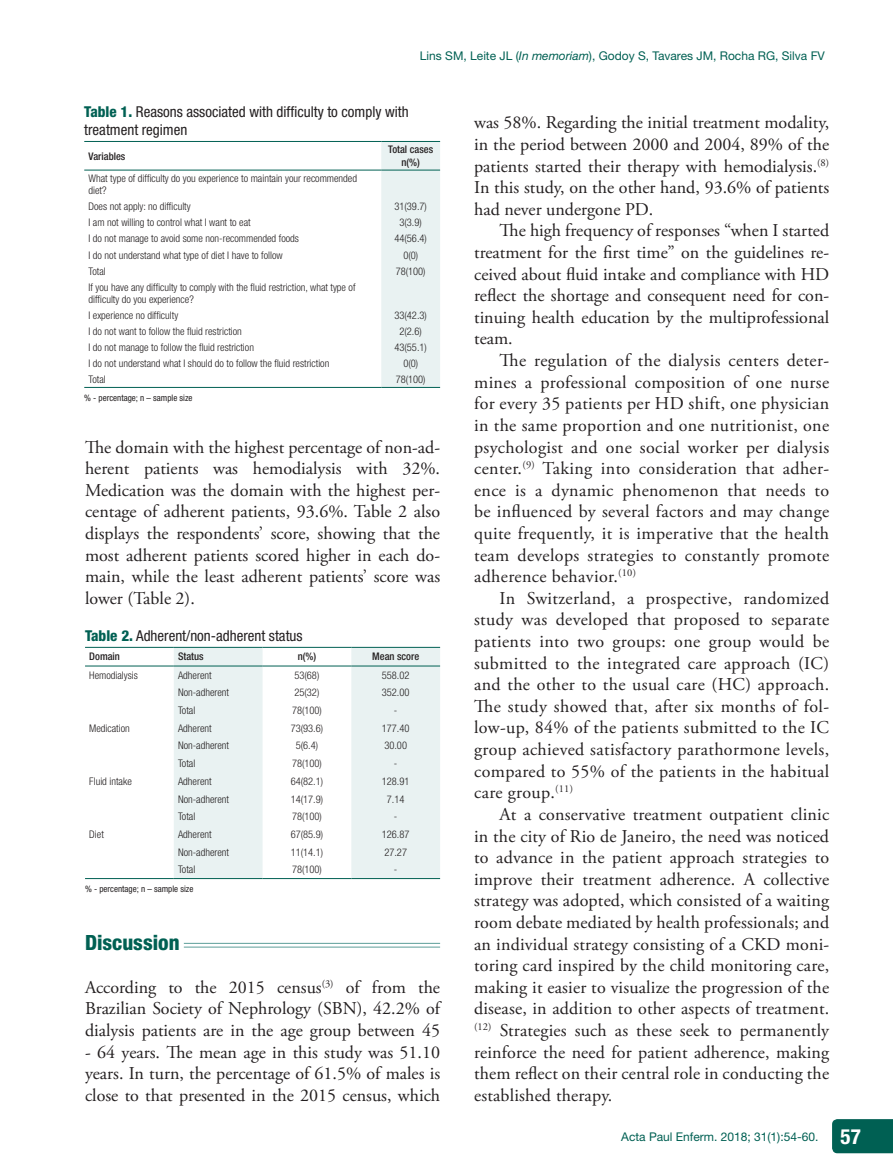
<style>
.page{position:relative;width:893px;height:1170px;background:#fff}
.page>*{position:absolute;margin:0;border:0;box-sizing:border-box;transform-origin:0 0}
.t1{font:800 condensed 21px "Helvetica Neue LT Std";color:#006053}
.t2{font:18px/21.6px "Adobe Garamond Pro";color:#231f20;text-align:justify}
.t3{font:condensed 15px/18px "Helvetica Neue LT Std";color:#231f20}
.t4{font:12px "Helvetica Neue LT Std";color:#006053}
.t5{font:300 condensed 10.5px/12.6px "Helvetica Neue LT Std";color:#231f20}
.t6{font:500 condensed 10.5px/12.6px "Helvetica Neue LT Std";color:#231f20;text-align:center}
.t7{font:condensed 9px "Helvetica Neue LT Std";color:#231f20}
.s1{font-style:italic}
.s2{font-weight:800;color:#006053}
.s3{font-weight:700;font-stretch:condensed;font-size:21px;color:#fff}
</style>
<div class="page">
<div style="left:832px;top:1119px;width:61px;height:34px;background:#006053"></div>
<div style="left:381px;top:142px;width:59px;height:245px;background:#e9f2f2"></div>
<hr style="left:84px;top:387px;width:297px;height:1px;background:#006053">
<hr style="left:381px;top:387px;width:59px;height:1px;background:#006053">
<hr style="left:84px;top:141px;width:297px;height:1px;background:#006053">
<hr style="left:381px;top:141px;width:59px;height:1px;background:#006053">
<hr style="left:84px;top:170px;width:297px;height:1px;background:#006053">
<hr style="left:381px;top:170px;width:59px;height:1px;background:#006053">
<svg style="left:174px;top:648px;width:266px;height:230px;fill:#e9f2f2"></svg>
<hr style="left:85px;top:878px;width:89px;height:1px;background:#006053">
<hr style="left:174px;top:878px;width:89px;height:1px;background:#006053">
<hr style="left:263px;top:878px;width:88px;height:1px;background:#006053">
<hr style="left:351px;top:878px;width:89px;height:1px;background:#006053">
<hr style="left:85px;top:647px;width:89px;height:1px;background:#006053">
<hr style="left:174px;top:647px;width:89px;height:1px;background:#006053">
<hr style="left:263px;top:647px;width:88px;height:1px;background:#006053">
<hr style="left:351px;top:647px;width:89px;height:1px;background:#006053">
<hr style="left:85px;top:665px;width:89px;height:1px;background:#006053">
<hr style="left:174px;top:665px;width:89px;height:1px;background:#006053">
<hr style="left:263px;top:665px;width:88px;height:1px;background:#006053">
<hr style="left:351px;top:665px;width:89px;height:1px;background:#006053">
<hr style="left:85px;top:942px;width:355px;height:1px;background:#5c9e99">
<hr style="left:85px;top:946px;width:355px;height:1px;background:#5c9e99">
<div style="left:85px;top:936px;width:99px;height:20px;background:#fff"></div>
<p class="t4" style="left:420px;top:48px;width:406px">Lins SM, Leite JL (<span class="s1">In memoriam</span>), Godoy S, Tavares JM, Rocha RG, Silva FV</p>
<p class="t3" style="left:84px;top:103px;width:326px"><span class="s2">Table 1.</span> Reasons associated with difficulty to comply with treatment regimen</p>
<p class="t6" style="left:89px;top:149px;width:38px">Variables</p>
<p class="t6" style="left:388px;top:143px;width:46px">Total cases n(%)</p>
<p class="t5" style="left:89px;top:172px;width:270px">What type of difficulty do you experience to maintain your recommended diet?</p>
<p class="t5" style="left:89px;top:200px;width:104px">Does not apply: no difficulty</p>
<p class="t5" style="left:394px;top:200px;width:34px">31(39.7)</p>
<p class="t5" style="left:89px;top:216px;width:164px">I am not willing to control what I want to eat</p>
<p class="t5" style="left:400px;top:216px;width:24px">3(3.9)</p>
<p class="t5" style="left:89px;top:232px;width:212px">I do not manage to avoid some non-recommended foods</p>
<p class="t5" style="left:394px;top:232px;width:34px">44(56.4)</p>
<p class="t5" style="left:89px;top:248px;width:196px">I do not understand what type of diet I have to follow</p>
<p class="t5" style="left:403px;top:248px;width:16px">0(0)</p>
<p class="t5" style="left:89px;top:264px;width:19px">Total</p>
<p class="t5" style="left:396px;top:264px;width:31px">78(100)</p>
<p class="t5" style="left:89px;top:280px;width:269px">If you have any difficulty to comply with the fluid restriction, what type of difficulty do you experience?</p>
<p class="t5" style="left:89px;top:309px;width:91px">I experience no difficulty</p>
<p class="t5" style="left:394px;top:309px;width:34px">33(42.3)</p>
<p class="t5" style="left:89px;top:325px;width:155px">I do not want to follow the fluid restriction</p>
<p class="t5" style="left:400px;top:325px;width:24px">2(2.6)</p>
<p class="t5" style="left:89px;top:341px;width:167px">I do not manage to follow the fluid restriction</p>
<p class="t5" style="left:394px;top:341px;width:34px">43(55.1)</p>
<p class="t5" style="left:89px;top:357px;width:242px">I do not understand what I should do to follow the fluid restriction</p>
<p class="t5" style="left:403px;top:357px;width:16px">0(0)</p>
<p class="t5" style="left:89px;top:373px;width:19px">Total</p>
<p class="t5" style="left:396px;top:373px;width:31px">78(100)</p>
<p class="t7" style="left:84px;top:392px;width:110px">% - percentage; n – sample size</p>
<p class="t2" style="left:85px;top:436px;width:357px">The domain with the highest percentage of non-ad&shy;herent patients was hemodialysis with 32%.<br>Medication was the domain with the highest per&shy;centage of adherent patients, 93.6%. Table 2 also displays the respondents’ score, showing that the most adherent patients scored higher in each do&shy;main, while the least adherent patients’ score was lower (Table 2).</p>
<p class="t3" style="left:85px;top:626px;width:219px"><span class="s2">Table 2.</span> Adherent/non-adherent status</p>
<p class="t6" style="left:89px;top:650px;width:32px">Domain</p>
<p class="t6" style="left:178px;top:650px;width:27px">Status</p>
<p class="t6" style="left:298px;top:650px;width:20px">n(%)</p>
<p class="t6" style="left:372px;top:650px;width:48px">Mean score</p>
<p class="t5" style="left:89px;top:668px;width:50px">Hemodialysis</p>
<p class="t5" style="left:178px;top:668px;width:35px">Adherent</p>
<p class="t5" style="left:295px;top:668px;width:26px">53(68)</p>
<p class="t5" style="left:382px;top:668px;width:29px">558.02</p>
<p class="t5" style="left:178px;top:686px;width:53px">Non-adherent</p>
<p class="t5" style="left:295px;top:686px;width:26px">25(32)</p>
<p class="t5" style="left:382px;top:686px;width:29px">352.00</p>
<p class="t5" style="left:178px;top:704px;width:19px">Total</p>
<p class="t5" style="left:292px;top:704px;width:31px">78(100)</p>
<p class="t5" style="left:394px;top:704px;width:5px">-</p>
<p class="t5" style="left:89px;top:721px;width:42px">Medication</p>
<p class="t5" style="left:178px;top:721px;width:35px">Adherent</p>
<p class="t5" style="left:291px;top:721px;width:34px">73(93.6)</p>
<p class="t5" style="left:382px;top:721px;width:29px">177.40</p>
<p class="t5" style="left:178px;top:739px;width:53px">Non-adherent</p>
<p class="t5" style="left:296px;top:739px;width:24px">5(6.4)</p>
<p class="t5" style="left:384px;top:739px;width:24px">30.00</p>
<p class="t5" style="left:178px;top:757px;width:19px">Total</p>
<p class="t5" style="left:292px;top:757px;width:31px">78(100)</p>
<p class="t5" style="left:394px;top:757px;width:5px">-</p>
<p class="t5" style="left:89px;top:774px;width:44px">Fluid intake</p>
<p class="t5" style="left:178px;top:774px;width:35px">Adherent</p>
<p class="t5" style="left:291px;top:774px;width:34px">64(82.1)</p>
<p class="t5" style="left:382px;top:774px;width:29px">128.91</p>
<p class="t5" style="left:178px;top:792px;width:53px">Non-adherent</p>
<p class="t5" style="left:291px;top:792px;width:34px">14(17.9)</p>
<p class="t5" style="left:387px;top:792px;width:19px">7.14</p>
<p class="t5" style="left:178px;top:810px;width:19px">Total</p>
<p class="t5" style="left:292px;top:810px;width:31px">78(100)</p>
<p class="t5" style="left:394px;top:810px;width:5px">-</p>
<p class="t5" style="left:89px;top:827px;width:16px">Diet</p>
<p class="t5" style="left:178px;top:827px;width:35px">Adherent</p>
<p class="t5" style="left:291px;top:827px;width:34px">67(85.9)</p>
<p class="t5" style="left:382px;top:827px;width:29px">126.87</p>
<p class="t5" style="left:178px;top:845px;width:53px">Non-adherent</p>
<p class="t5" style="left:291px;top:845px;width:34px">11(14.1)</p>
<p class="t5" style="left:384px;top:845px;width:24px">27.27</p>
<p class="t5" style="left:178px;top:863px;width:19px">Total</p>
<p class="t5" style="left:292px;top:863px;width:31px">78(100)</p>
<p class="t5" style="left:394px;top:863px;width:5px">-</p>
<p class="t7" style="left:85px;top:883px;width:110px">% - percentage; n – sample size</p>
<p class="t1" style="left:85px;top:929px;width:96px">Discussion</p>
<p class="t2" style="left:85px;top:976px;width:357px">According to the 2015 census<sup>(3)</sup> of from the Brazilian Society of Nephrology (SBN), 42.2% of dialysis patients are in the age group between 45</p>
<p class="t2" style="left:85px;top:1041px;width:357px">- 64 years. The mean age in this study was 51.10 years. In turn, the percentage of 61.5% of males is close to that presented in the 2015 census, which</p>
<p class="t2" style="left:474px;top:112px;width:357px">was 58%. Regarding the initial treatment modality, in the period between 2000 and 2004, 89% of the patients started their therapy with hemodialysis.<sup>(8)<br></sup>In this study, on the other hand, 93.6% of patients had never undergone PD.</p>
<p class="t2" style="left:474px;top:220px;width:357px;text-indent:26px">The high frequency of responses “when I started treatment for the first time” on the guidelines re&shy;ceived about fluid intake and compliance with HD reflect the shortage and consequent need for con&shy;tinuing health education by the multiprofessional team.</p>
<p class="t2" style="left:474px;top:350px;width:357px;text-indent:26px">The regulation of the dialysis centers deter&shy;mines a professional composition of one nurse for every 35 patients per HD shift, one physician in the same proportion and one nutritionist, one psychologist and one social worker per dialysis center.<sup>(9)</sup> Taking into consideration that adher&shy;ence is a dynamic phenomenon that needs to be influenced by several factors and may change quite frequently, it is imperative that the health team develops strategies to constantly promote adherence behavior.<sup>(10)</sup></p>
<p class="t2" style="left:474px;top:588px;width:357px;text-indent:26px">In Switzerland, a prospective, randomized study was developed that proposed to separate patients into two groups: one group would be submitted to the integrated care approach (IC) and the other to the usual care (HC) approach.<br>The study showed that, after six months of fol&shy;low-up, 84% of the patients submitted to the IC group achieved satisfactory parathormone levels, compared to 55% of the patients in the habitual care group.<sup>(11)</sup></p>
<p class="t2" style="left:474px;top:804px;width:357px;text-indent:26px">At a conservative treatment outpatient clinic in the city of Rio de Janeiro, the need was noticed to advance in the patient approach strategies to improve their treatment adherence. A collective strategy was adopted, which consisted of a waiting room debate mediated by health professionals; and an individual strategy consisting of a CKD moni&shy;toring card inspired by the child monitoring care, making it easier to visualize the progression of the disease, in addition to other aspects of treatment. <sup>(12)</sup> Strategies such as these seek to permanently reinforce the need for patient adherence, making them reflect on their central role in conducting the established therapy.</p>
<p class="t4" style="left:621px;top:1129px;width:241px">Acta Paul Enferm. 2018; 31(1):54-60. <span class="s3">57</span></p>
</div>
